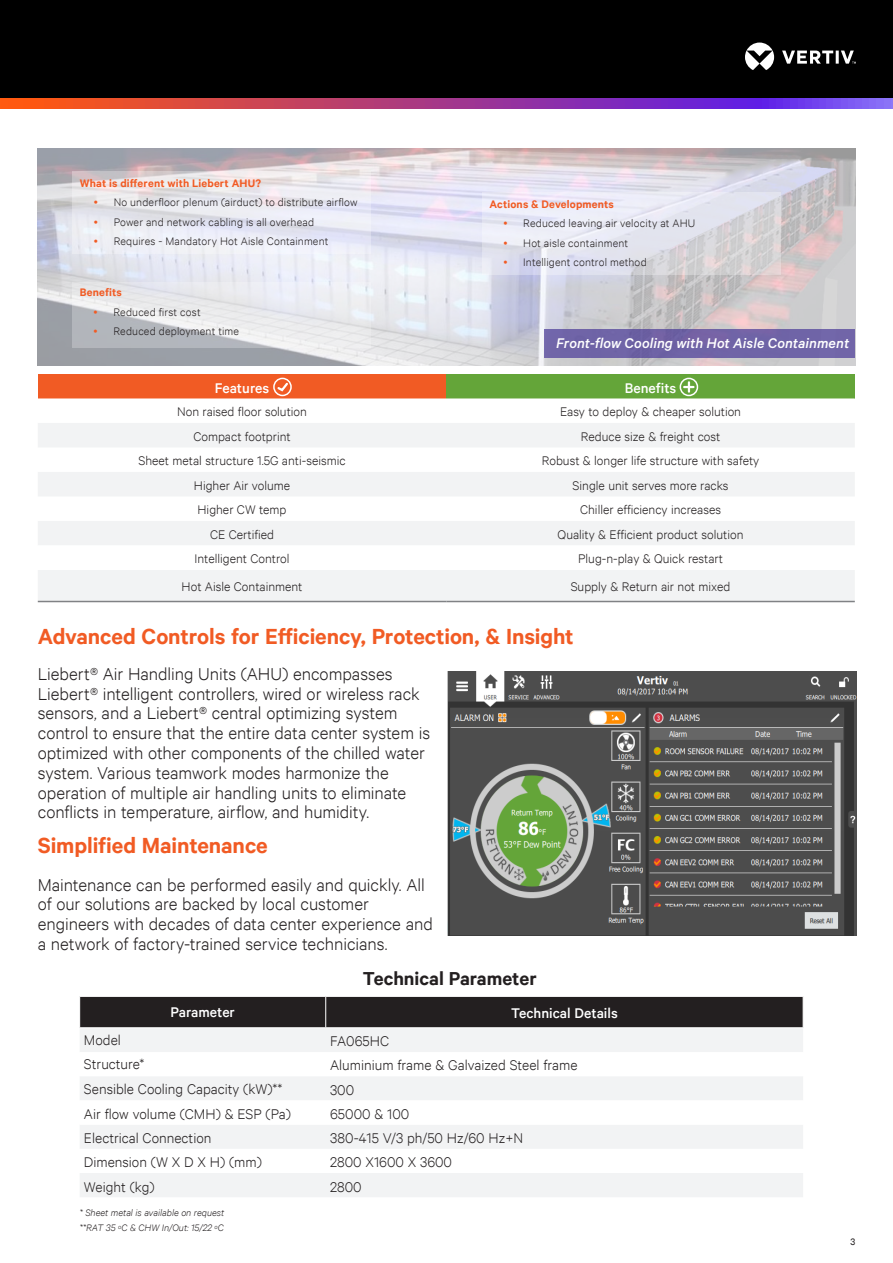
<style>
.page{position:relative;width:893px;height:1263px;background:#fff}
.page>*{position:absolute;margin:0;border:0;box-sizing:border-box;transform-origin:0 0}
.Vertiv_Orange_Main_H{font:600 21px "Calibre";letter-spacing:-.005em;color:#f15b24}
.Table_Body{font:600 18px "Calibre";color:#231f20}
.Vertiv_Body_Text{font:300 16.5px/19.8px "Calibre";letter-spacing:-.005em;color:#231f20}
.Vertiv_Orange_Main_H-2{font:300 16.5px/19.8px "Calibre";color:#231f20}
.Table_Body-2{font:300 13.5px "Calibre";color:#231f20}
.Table_Body-3{font:500 13.5px "Calibre";color:#fff}
.Vertiv_Body_Text-2{font:italic 500 13.5px "Calibre";letter-spacing:.005em;color:#fff}
.Table_Body-4{font:300 12px "Calibre";color:#231f20}
.t1{font:300 10.5px "Calibre";letter-spacing:.02em;color:#231f20}
.Vertiv_Orange_Main_H-3{font:600 10.5px "Calibre";letter-spacing:.015em;color:#f15b24}
.Table_Body-5{font:italic 300 9px "Calibre";color:#231f20}
.t2{font:9px "Calibre";color:#231f20}
</style>
<div class="page">
<div style="left:0;top:0;width:893px;height:108px;background:#000"></div>
<svg style="left:745px;top:43px;width:111px;height:27px"></svg>
<svg style="left:0;top:98px;width:893px;height:11px;background:#a83e89"></svg>
<div style="left:80px;top:997px;width:723px;height:30px;background:#231f20"></div>
<div style="left:80px;top:1029px;width:723px;height:168px;background:#f2f3f4"></div>
<svg style="left:80px;top:1052px;width:723px;height:121px"></svg>
<hr style="left:325px;top:996px;width:1px;height:31px;background:#fff">
<img style="left:447px;top:671px;width:410px;height:265px">
<img style="left:38px;top:149px;width:817px;height:216px">
<svg style="left:73px;top:171px;width:298px;height:83px;fill:#ececf2"></svg>
<svg style="left:482px;top:192px;width:299px;height:83px;background:#e1e1ea"></svg>
<svg style="left:72px;top:282px;width:299px;height:66px;fill:#e9e9ec"></svg>
<div style="left:545px;top:330px;width:310px;height:28px;background:#6f64a7"></div>
<div style="left:38px;top:374px;width:408px;height:24px;background:#f15b24"></div>
<div style="left:446px;top:374px;width:409px;height:24px;background:#64a539"></div>
<svg style="left:38px;top:398px;width:817px;height:1px"></svg>
<svg style="left:38px;top:423px;width:817px;height:178px;fill:#f2f3f4"></svg>
<svg style="left:38px;top:545px;width:817px;height:25px"></svg>
<hr style="left:38px;top:601px;width:408px;height:1px;background:#808285">
<hr style="left:446px;top:601px;width:409px;height:1px;background:#808285">
<div style="left:273px;top:378px;width:19px;height:18px;border:2px solid #fff;border-radius:50%"></div>
<svg style="left:275px;top:381px;width:15px;height:12px"></svg>
<div style="left:680px;top:378px;width:18px;height:18px;border:2px solid #fff;border-radius:50%"></div>
<svg style="left:684px;top:382px;width:9px;height:10px"></svg>
<svg style="left:94px;top:239px;width:3px;height:4px"></svg>
<svg style="left:504px;top:260px;width:3px;height:4px"></svg>
<p class="Vertiv_Orange_Main_H-3" style="left:80px;top:176px;width:183px">What is different with Liebert AHU?</p>
<p class="t1" style="left:114px;top:195px;width:245px">No underfloor plenum (airduct) to distribute airflow</p>
<p class="t1" style="left:114px;top:215px;width:202px">Power and network cabling is all overhead</p>
<p class="t1" style="left:114px;top:234px;width:216px">Requires - Mandatory Hot Aisle Containment</p>
<p class="Vertiv_Orange_Main_H-3" style="left:80px;top:285px;width:44px">Benefits</p>
<p class="t1" style="left:113px;top:305px;width:89px">Reduced first cost</p>
<p class="t1" style="left:113px;top:324px;width:127px">Reduced deployment time</p>
<p class="Vertiv_Orange_Main_H-3" style="left:489px;top:197px;width:126px">Actions &amp; Developments</p>
<p class="t1" style="left:523px;top:216px;width:173px">Reduced leaving air velocity at AHU</p>
<p class="t1" style="left:523px;top:236px;width:106px">Hot aisle containment</p>
<p class="t1" style="left:523px;top:255px;width:125px">Intelligent control method</p>
<p class="Vertiv_Body_Text-2" style="left:556px;top:334px;width:294px">Front-flow Cooling with Hot Aisle Containment</p>
<p class="Table_Body-3" style="left:215px;top:378px;width:56px">Features</p>
<p class="Table_Body-3" style="left:625px;top:378px;width:53px">Benefits</p>
<p class="Table_Body-4" style="left:177px;top:404px;width:131px">Non raised floor solution</p>
<p class="Table_Body-4" style="left:560px;top:404px;width:183px">Easy to deploy &amp; cheaper solution</p>
<p class="Table_Body-4" style="left:193px;top:428px;width:99px">Compact footprint</p>
<p class="Table_Body-4" style="left:581px;top:428px;width:141px">Reduce size &amp; freight cost</p>
<p class="Table_Body-4" style="left:138px;top:453px;width:209px">Sheet metal structure 1.5G anti-seismic</p>
<p class="Table_Body-4" style="left:542px;top:453px;width:219px">Robust &amp; longer life structure with safety</p>
<p class="Table_Body-4" style="left:194px;top:477px;width:98px">Higher Air volume</p>
<p class="Table_Body-4" style="left:572px;top:477px;width:158px">Single unit serves more racks</p>
<p class="Table_Body-4" style="left:198px;top:502px;width:91px">Higher CW temp</p>
<p class="Table_Body-4" style="left:580px;top:502px;width:142px">Chiller efficiency increases</p>
<p class="Table_Body-4" style="left:210px;top:526px;width:65px">CE Certified</p>
<p class="Table_Body-4" style="left:558px;top:526px;width:187px">Quality &amp; Efficient product solution</p>
<p class="Table_Body-4" style="left:195px;top:551px;width:96px">Intelligent Control</p>
<p class="Table_Body-4" style="left:578px;top:551px;width:146px">Plug-n-play &amp; Quick restart</p>
<p class="Table_Body-4" style="left:182px;top:579px;width:122px">Hot Aisle Containment</p>
<p class="Table_Body-4" style="left:571px;top:579px;width:161px">Supply &amp; Return air not mixed</p>
<p class="Vertiv_Orange_Main_H" style="left:38px;top:621px;width:537px">Advanced Controls for Efficiency, Protection, &amp; Insight</p>
<p class="Vertiv_Body_Text" style="left:38px;top:663px;width:394px">Liebert® Air Handling Units (AHU) encompasses Liebert® intelligent controllers, wired or wireless rack sensors, and a Liebert® central optimizing system control to ensure that the entire data center system is optimized with other components of the chilled water system. Various teamwork modes harmonize the operation of multiple air handling units to eliminate conflicts in temperature, airflow, and humidity.</p>
<p class="Vertiv_Orange_Main_H" style="left:38px;top:830px;width:231px">Simplified Maintenance</p>
<p class="Vertiv_Orange_Main_H-2" style="left:38px;top:874px;width:397px">Maintenance can be performed easily and quickly. All of our solutions are backed by local customer engineers with decades of data center experience and a network of factory-trained service technicians.</p>
<p class="Table_Body" style="left:363px;top:966px;width:175px">Technical Parameter</p>
<p class="Table_Body-3" style="left:170px;top:1003px;width:66px">Parameter</p>
<p class="Table_Body-3" style="left:511px;top:1004px;width:108px">Technical Details</p>
<p class="Table_Body-2" style="left:84px;top:1031px;width:38px">Model</p>
<p class="Table_Body-2" style="left:330px;top:1032px;width:61px">FA065HC</p>
<p class="Table_Body-2" style="left:84px;top:1055px;width:62px">Structure*</p>
<p class="Table_Body-2" style="left:330px;top:1056px;width:249px">Aluminium frame &amp; Galvaized Steel frame</p>
<p class="Table_Body-2" style="left:84px;top:1079px;width:200px">Sensible Cooling Capacity (kW)**</p>
<p class="Table_Body-2" style="left:330px;top:1080px;width:26px">300</p>
<p class="Table_Body-2" style="left:84px;top:1105px;width:208px">Air flow volume (CMH) &amp; ESP (Pa)</p>
<p class="Table_Body-2" style="left:330px;top:1105px;width:81px">65000 &amp; 100</p>
<p class="Table_Body-2" style="left:84px;top:1129px;width:129px">Electrical Connection</p>
<p class="Table_Body-2" style="left:330px;top:1129px;width:195px">380-415 V/3 ph/50 Hz/60 Hz+N</p>
<p class="Table_Body-2" style="left:84px;top:1153px;width:179px">Dimension (W X D X H) (mm)</p>
<p class="Table_Body-2" style="left:330px;top:1153px;width:124px">2800 X1600 X 3600</p>
<p class="Table_Body-2" style="left:84px;top:1177px;width:72px">Weight (kg)</p>
<p class="Table_Body-2" style="left:330px;top:1177px;width:33px">2800</p>
<p class="Table_Body-5" style="left:79px;top:1206px;width:146px">* Sheet metal is available on request</p>
<p class="Table_Body-5" style="left:79px;top:1222px;width:146px">**RAT 35 <sup>o</sup>C &amp; CHW In/Out: 15/22 <sup>o</sup>C</p>
<p class="t2" style="left:850px;top:1235px;width:6px">3</p>
</div>
